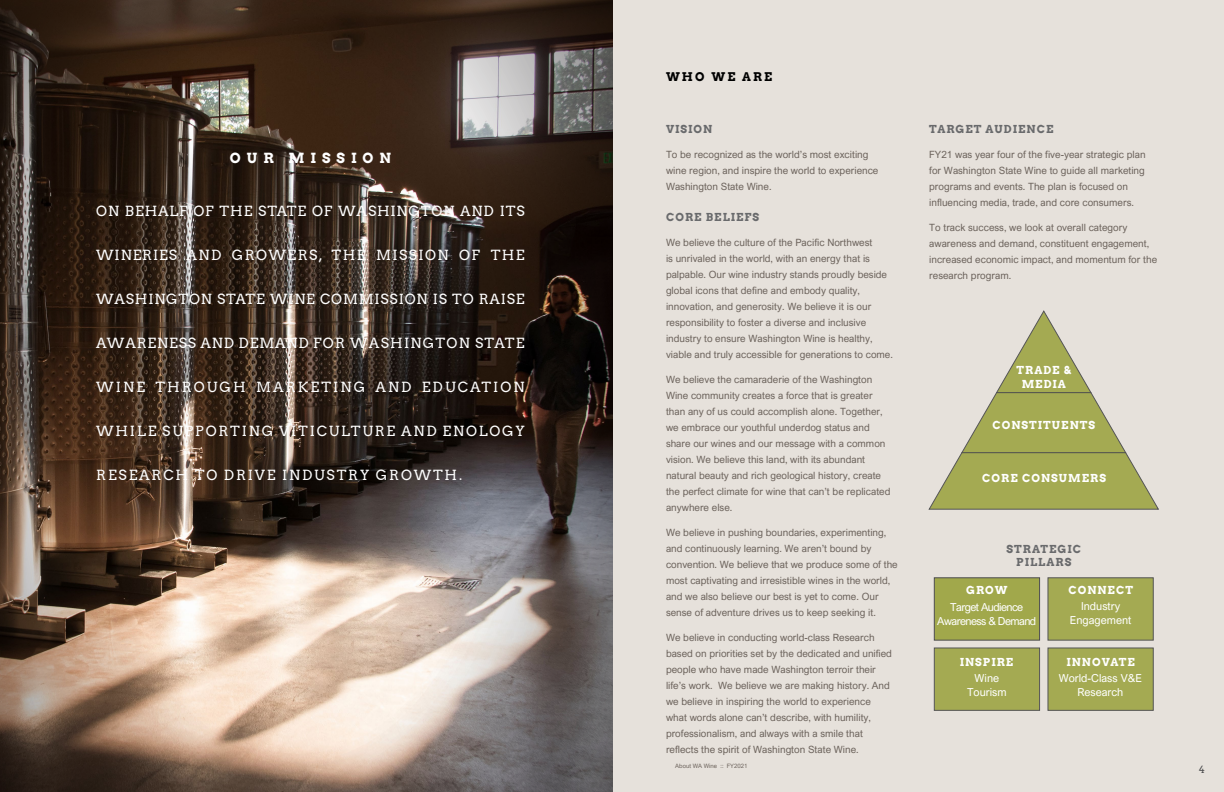
<style>
.page{position:relative;width:1224px;height:792px;background:#fff}
.page>*{position:absolute;margin:0;border:0;box-sizing:border-box;transform-origin:0 0}
.t1{font:14px "Arvo";letter-spacing:.06em;color:#fff}
.t2{font:14px "Arvo";letter-spacing:.13em;color:#fff}
.t3{font:14px "Arvo";letter-spacing:.055em;color:#fff}
.t4{font:14px "Arvo";letter-spacing:.1em;color:#fff}
.t5{font:14px "Arvo";letter-spacing:.15em;color:#fff}
.t6{font:700 14px "Arvo";letter-spacing:.425em;color:#fff}
.t7{font:700 12px "Arvo";letter-spacing:.18em;color:#000}
.t8{font:700 11px/13.2px "Arvo";letter-spacing:.09em;color:#fff;text-align:center}
.t9{font:11px/14px "Arial Nova";color:#fff;text-align:center}
.t10{font:700 11px/13.2px "Arvo";letter-spacing:.09em;color:#696a6c;text-align:center}
.t11{font:11px/14px "Arial Nova";letter-spacing:-.05em;color:#fff;text-align:center}
.t12{font:10px/16px "Arial Nova";color:#6d645d}
.t13{font:10px "Arvo";color:#4d4d4f}
.t14{font:6px "Arial Nova";color:#6d645d}
</style>
<div class="page">
<div style="left:612px;top:0;width:612px;height:792px;background:#e6e1db"></div>
<svg style="left:928px;top:310px;width:231px;height:200px"></svg>
<hr style="left:962px;top:452px;width:164px;height:1px;background:#4d4d4f">
<hr style="left:996px;top:392px;width:95px;height:1px;background:#4d4d4f">
<div style="left:934px;top:577px;width:106px;height:64px;background:#a1a84b;border:1px solid #4d4d4f"></div>
<div style="left:1047px;top:577px;width:107px;height:64px;background:#a4aa52;border:1px solid #4d4d4f"></div>
<div style="left:1047px;top:647px;width:107px;height:64px;background:#a4aa52;border:1px solid #4d4d4f"></div>
<div style="left:934px;top:647px;width:106px;height:64px;background:#a4aa52;border:1px solid #4d4d4f"></div>
<img style="left:0;top:361px;width:427px;height:431px">
<img style="left:427px;top:0;width:185px;height:792px">
<img style="left:0;top:0;width:429px;height:361px">
<h1 class="t6" style="left:230px;top:149px;width:163px">OUR MISSION</h1>
<h1 class="t1" style="left:96px;top:203px;width:430px">ON BEHALF OF THE STATE OF WASHINGTON AND ITS</h1>
<h1 class="t4" style="left:96px;top:247px;width:430px">WINERIES AND GROWERS, THE MISSION OF THE</h1>
<h1 class="t3" style="left:96px;top:291px;width:430px">WASHINGTON STATE WINE COMMISSION IS TO RAISE</h1>
<h1 class="t1" style="left:96px;top:335px;width:430px">AWARENESS AND DEMAND FOR WASHINGTON STATE</h1>
<h1 class="t5" style="left:96px;top:379px;width:430px">WINE THROUGH MARKETING AND EDUCATION</h1>
<h1 class="t2" style="left:96px;top:423px;width:430px">WHILE SUPPORTING VITICULTURE AND ENOLOGY</h1>
<h1 class="t2" style="left:96px;top:467px;width:367px">RESEARCH TO DRIVE INDUSTRY GROWTH.</h1>
<p class="t7" style="left:666px;top:69px;width:108px">WHO WE ARE</p>
<p class="t10" style="left:666px;top:123px;width:48px">VISION</p>
<p class="t12" style="left:666px;top:147px;width:214px">To be recognized as the world’s most exciting wine region, and inspire the world to experience<br>Washington State Wine.</p>
<p class="t10" style="left:666px;top:211px;width:95px">CORE BELIEFS</p>
<p class="t12" style="left:666px;top:235px;width:228px">We believe the culture of the Pacific Northwest<br>is unrivaled in the world, with an energy that is palpable. Our wine industry stands proudly beside global icons that define and embody quality, innovation, and generosity. We believe it is our responsibility to foster a diverse and inclusive industry to ensure Washington Wine is healthy, viable and truly accessible for generations to come.</p>
<p class="t12" style="left:666px;top:372px;width:226px">We believe the camaraderie of the Washington Wine community creates a force that is greater than any of us could accomplish alone. Together, we embrace our youthful underdog status and share our wines and our message with a common vision. We believe this land, with its abundant natural beauty and rich geological history, create the perfect climate for wine that can’t be replicated anywhere else.</p>
<p class="t12" style="left:666px;top:525px;width:233px">We believe in pushing boundaries, experimenting, and continuously learning. We aren’t bound by convention. We believe that we produce some of the most captivating and irresistible wines in the world, and we also believe our best is yet to come. Our sense of adventure drives us to keep seeking it.</p>
<p class="t12" style="left:666px;top:630px;width:228px">We believe in conducting world-class Research based on priorities set by the dedicated and unified people who have made Washington terroir their life’s work. We believe we are making history. And we believe in inspiring the world to experience what words alone can’t describe, with humility, professionalism, and always with a smile that reflects the spirit of Washington State Wine.</p>
<p class="t14" style="left:675px;top:763px;width:74px">About WA Wine :: FY2021</p>
<p class="t10" style="left:929px;top:123px;width:126px">TARGET AUDIENCE</p>
<p class="t12" style="left:929px;top:147px;width:218px">FY21 was year four of the five-year strategic plan for Washington State Wine to guide all marketing programs and events. The plan is focused on influencing media, trade, and core consumers.</p>
<p class="t12" style="left:929px;top:220px;width:229px">To track success, we look at overall category awareness and demand, constituent engagement, increased economic impact, and momentum for the research program.</p>
<p class="t8" style="left:1017px;top:364px;width:56px">TRADE &amp;<br>MEDIA</p>
<p class="t8" style="left:992px;top:419px;width:104px">CONSTITUENTS</p>
<p class="t8" style="left:982px;top:471px;width:125px">CORE CONSUMERS</p>
<p class="t10" style="left:1007px;top:542px;width:76px">STRATEGIC<br>PILLARS</p>
<p class="t11" style="left:937px;top:600px;width:100px">Target Audience<br>Awareness &amp; Demand</p>
<p class="t8" style="left:966px;top:584px;width:43px">GROW</p>
<p class="t8" style="left:1068px;top:584px;width:66px">CONNECT</p>
<p class="t9" style="left:1070px;top:600px;width:63px">Industry<br>Engagement</p>
<p class="t8" style="left:960px;top:655px;width:55px">INSPIRE</p>
<p class="t9" style="left:967px;top:671px;width:41px">Wine<br>Tourism</p>
<p class="t8" style="left:1066px;top:655px;width:70px">INNOVATE</p>
<p class="t9" style="left:1059px;top:671px;width:85px">World-Class V&amp;E<br>Research</p>
<p class="t13" style="left:1199px;top:763px;width:8px">4</p>
</div>
